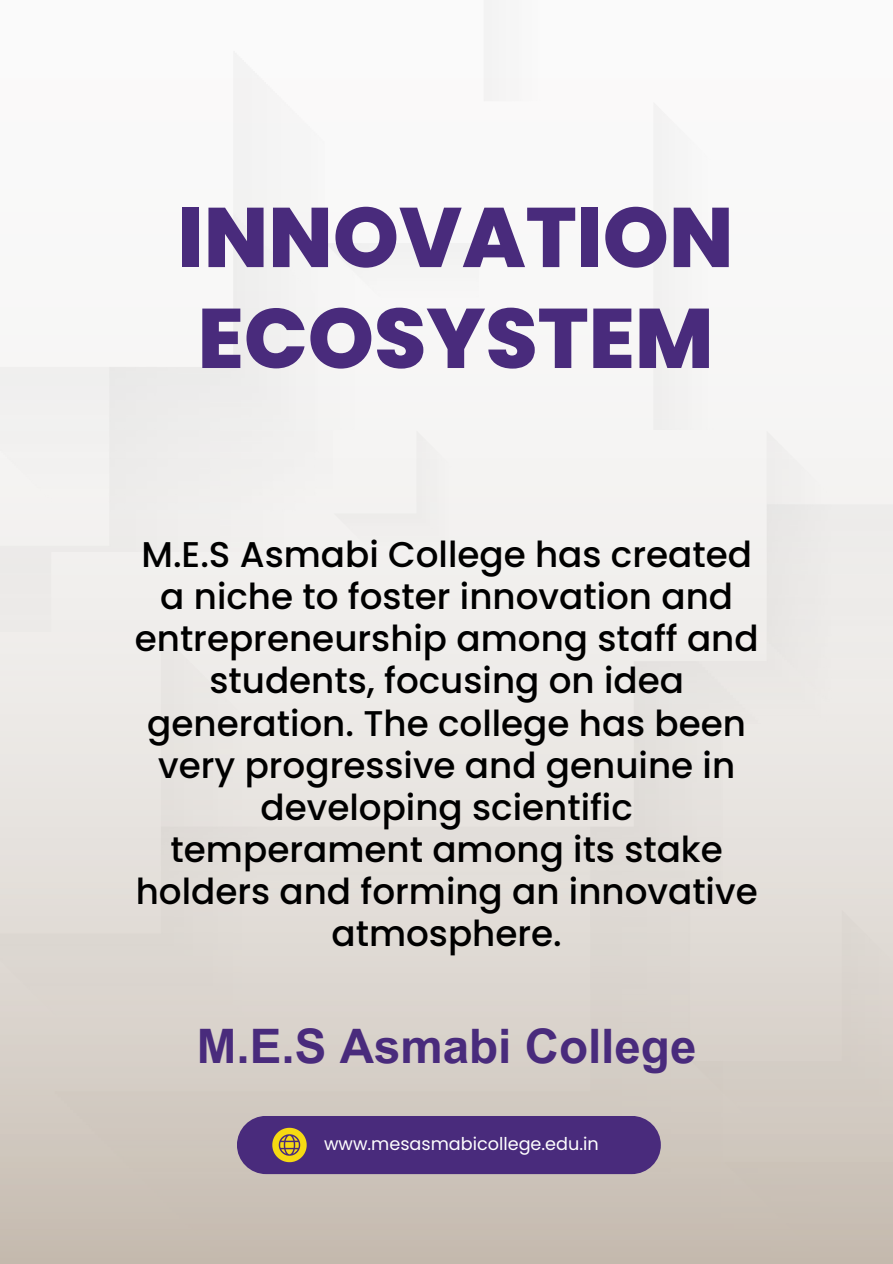
<style>
.page{position:relative;width:893px;height:1264px;background:#fff}
.page>*{position:absolute;margin:0;border:0;box-sizing:border-box;transform-origin:0 0}
.t1{font:800 84.3px/100.8px "Poppins";color:#492b7c}
.t2{font:700 47.55px "Arial MT Pro";color:#492b7c}
.t3{font:500 35.7px/42.2px "Poppins";color:#000;text-align:center}
.t4{font:17.7px "Poppins";color:#fff}
</style>
<div class="page">
<img style="left:0;top:0;width:892px;height:1263px">
<div style="left:237px;top:1115px;width:423px;height:59px;background:#492b7c;border-radius:29px"></div>
<svg style="left:272px;top:1127px;width:35px;height:35px"></svg>
<h1 class="t1" style="left:178px;top:187px;width:557px">INNOVATION<br>ECOSYSTEM</h1>
<h3 class="t3" style="left:135px;top:533px;width:625px">M.E.S Asmabi College has created a niche to foster innovation and entrepreneurship among staff and students, focusing on idea generation. The college has been very progressive and genuine in developing scientific temperament among its stake holders and forming an innovative atmosphere.</h3>
<p class="t2" style="left:197px;top:1028px;width:501px">M.E.S Asmabi College</p>
<h2 class="t4" style="left:324px;top:1131px;width:276px">www.mesasmabicollege.edu.in</h2>
</div>
